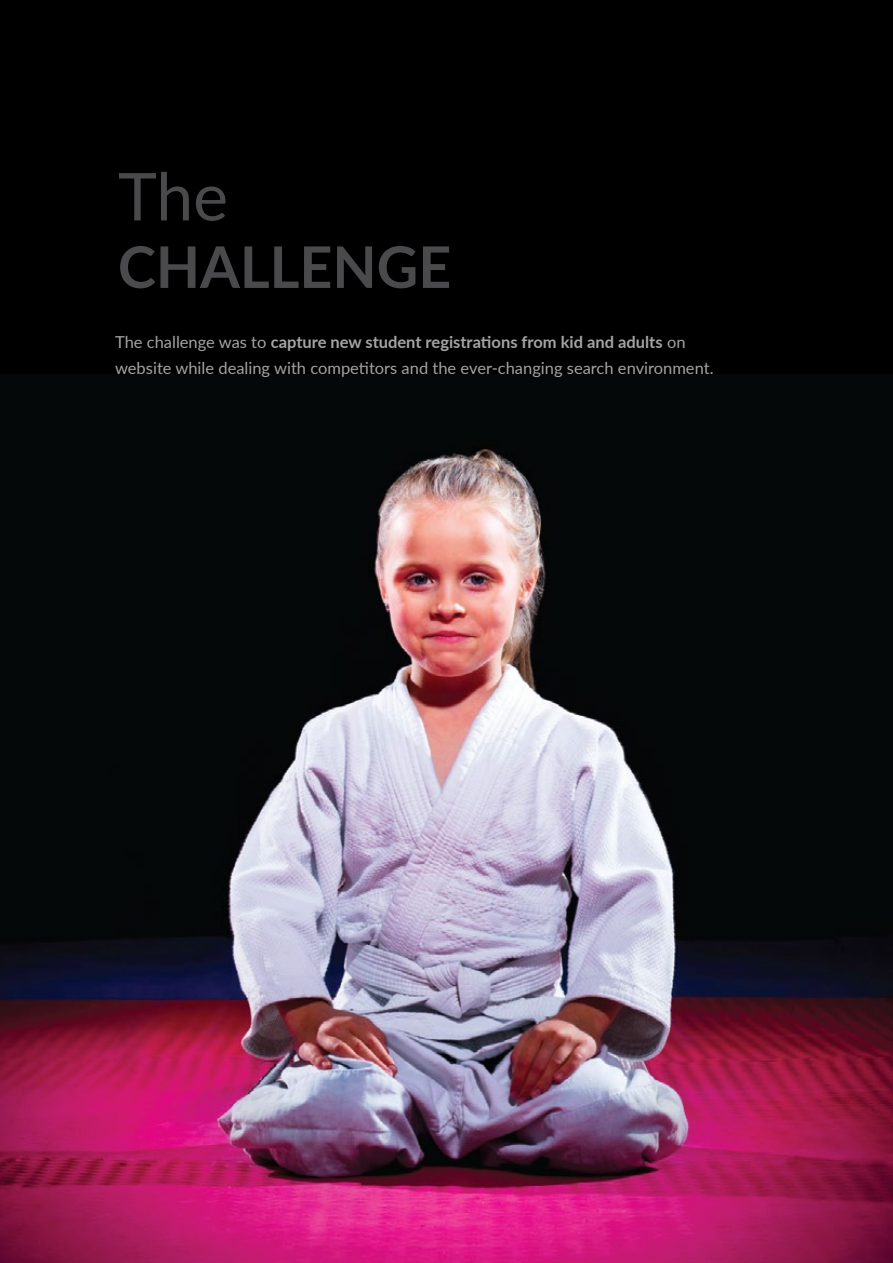
<style>
.page{position:relative;width:893px;height:1263px;background:#fff}
.page>*{position:absolute;margin:0;border:0;box-sizing:border-box;transform-origin:0 0}
.t1{font:66px "Lato";color:#4a4a4c}
.t2{font:700 57.45px "Lato";color:#4a4a4c}
.t3{font:16.5px/25.5px "Lato";color:#a5a4a4}
.s1{font-weight:700}
</style>
<div class="page">
<img style="left:0;top:374px;width:893px;height:889px">
<div style="left:0;top:0;width:893px;height:374px;background:#000"></div>
<h1 class="t1" style="left:118px;top:149px;width:112px">The</h1>
<h2 class="t2" style="left:118px;top:225px;width:335px">CHALLENGE</h2>
<p class="t3" style="left:115px;top:329px;width:600px">The challenge was to <span class="s1">capture new student registrations from kid and adults</span> on website while dealing with competitors and the ever-changing search environment.</p>
</div>
